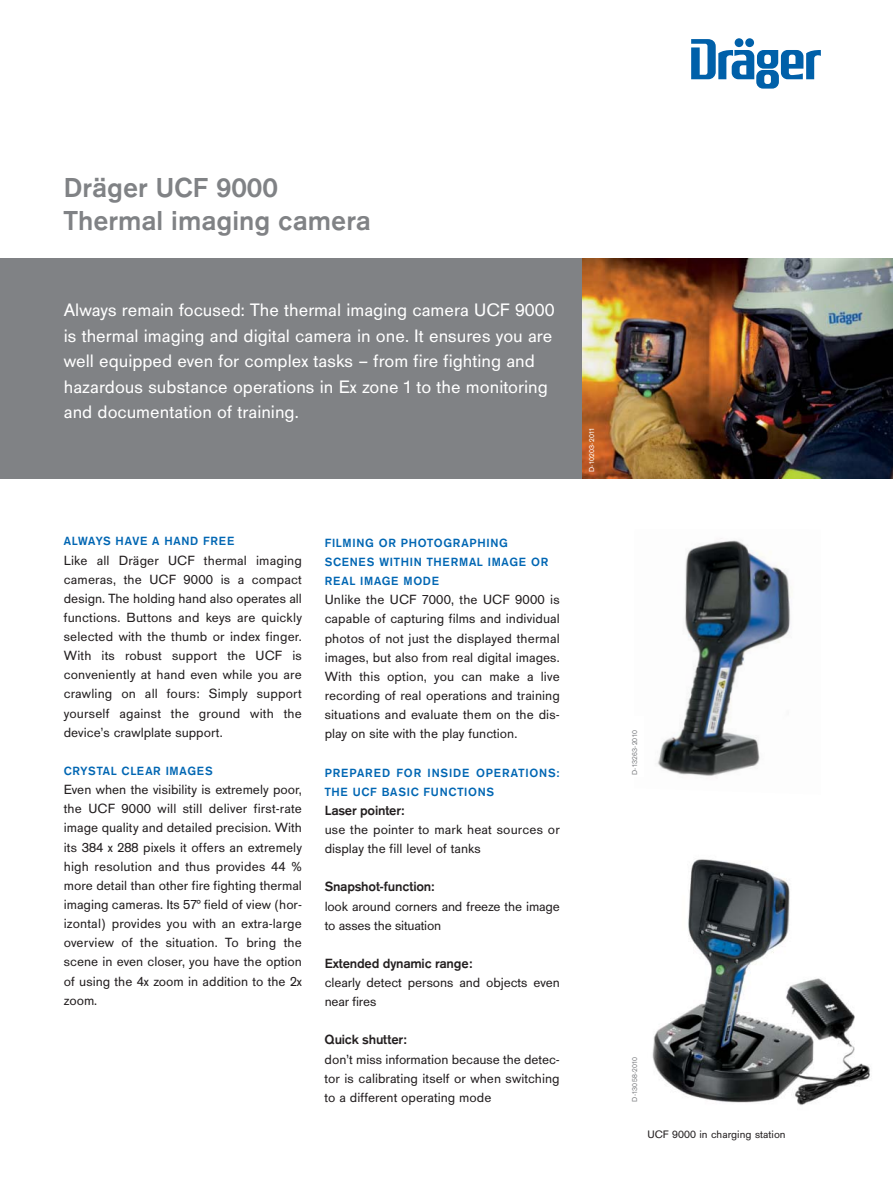
<style>
.page{position:relative;width:893px;height:1191px;background:#fff}
.page>*{position:absolute;margin:0;border:0;box-sizing:border-box;transform-origin:0 0}
.t1{font:700 28.5px/33px "Draeger San";color:#808285}
.t2{font:18.75px/25.5px "Draeger San";color:#fff}
.t3{font:13.8px/19.2px "Draeger San";color:#231f20;text-align:justify}
.t4{font:700 13.8px "Draeger San";letter-spacing:-.015em;color:#231f20}
.t5{font:700 12.3px/19.2px "Draeger San";letter-spacing:.055em;color:#0066b3}
.t6{font:11.25px "Draeger San";color:#231f20}
.t7{font:7.5px "Draeger San";letter-spacing:.025em;color:#808285}
.t8{font:7.5px "Draeger San";letter-spacing:.025em;color:#fff}
</style>
<div class="page">
<div style="left:0;top:258px;width:604px;height:220px;background:#808285"></div>
<img style="left:583px;top:258px;width:310px;height:220px">
<img style="left:657px;top:538px;width:134px;height:238px">
<img style="left:652px;top:859px;width:218px;height:247px">
<svg style="left:691px;top:39px;width:130px;height:50px"></svg>
<div style="left:735px;top:38px;width:8px;height:9px;background:#0060a9;border-radius:50%"></div>
<div style="left:745px;top:38px;width:9px;height:9px;background:#0060a9;border-radius:50%"></div>
<h1 class="t1" style="left:64px;top:172px;width:309px">Dräger UCF 9000<br>Thermal imaging camera</h1>
<p class="t2" style="left:64px;top:299px;width:492px">Always remain focused: The thermal imaging camera UCF 9000 is thermal imaging and digital camera in one. It ensures you are well equipped even for complex tasks – from fire fighting and hazardous substance operations in Ex zone 1 to the monitoring and documentation of training.</p>
<p class="t5" style="left:64px;top:532px;width:172px">ALWAYS HAVE A HAND FREE</p>
<p class="t3" style="left:64px;top:551px;width:240px">Like all Dräger UCF thermal imaging cameras, the UCF 9000 is a compact design. The holding hand also operates all functions. Buttons and keys are quickly selected with the thumb or index finger.<br>With its robust support the UCF is conveniently at hand even while you are crawling on all fours: Simply support yourself against the ground with the device’s crawlplate support.</p>
<p class="t5" style="left:64px;top:762px;width:150px">CRYSTAL CLEAR IMAGES</p>
<p class="t3" style="left:64px;top:781px;width:240px">Even when the visibility is extremely poor, the UCF 9000 will still deliver first-rate image quality and detailed precision. With its 384 x 288 pixels it offers an extremely high resolution and thus provides 44 % more detail than other fire fighting thermal imaging cameras. Its 57° field of view (hor&shy;izontal) provides you with an extra-large overview of the situation. To bring the scene in even closer, you have the option of using the 4x zoom in addition to the 2x zoom.</p>
<p class="t5" style="left:325px;top:534px;width:225px">FILMING OR PHOTOGRAPHING<br>SCENES WITHIN THERMAL IMAGE OR<br>REAL IMAGE MODE</p>
<p class="t3" style="left:325px;top:591px;width:237px">Unlike the UCF 7000, the UCF 9000 is capable of capturing films and individual photos of not just the displayed thermal images, but also from real digital images.<br>With this option, you can make a live recording of real operations and training situations and evaluate them on the dis&shy;play on site with the play function.</p>
<p class="t5" style="left:325px;top:763px;width:237px">PREPARED FOR INSIDE OPERATIONS:<br>THE UCF BASIC FUNCTIONS</p>
<p class="t4" style="left:325px;top:805px;width:82px">Laser pointer:</p>
<p class="t3" style="left:325px;top:821px;width:237px">use the pointer to mark heat sources or display the fill level of tanks</p>
<p class="t4" style="left:325px;top:881px;width:112px">Snapshot-function:</p>
<p class="t3" style="left:325px;top:897px;width:237px">look around corners and freeze the image to asses the situation</p>
<p class="t4" style="left:325px;top:958px;width:150px">Extended dynamic range:</p>
<p class="t3" style="left:325px;top:974px;width:237px">clearly detect persons and objects even near fires</p>
<p class="t4" style="left:325px;top:1034px;width:84px">Quick shutter:</p>
<p class="t3" style="left:325px;top:1050px;width:237px">don’t miss information because the detec&shy;tor is calibrating itself or when switching to a different operating mode</p>
<p class="t8" style="left:589px;top:472px;width:46px;rotate:-90deg">D-10203-2011</p>
<p class="t7" style="left:632px;top:775px;width:46px;rotate:-90deg">D-13263-2010</p>
<p class="t7" style="left:632px;top:1101px;width:46px;rotate:-90deg">D-13058-2010</p>
<p class="t6" style="left:647px;top:1129px;width:140px">UCF 9000 in charging station</p>
</div>
